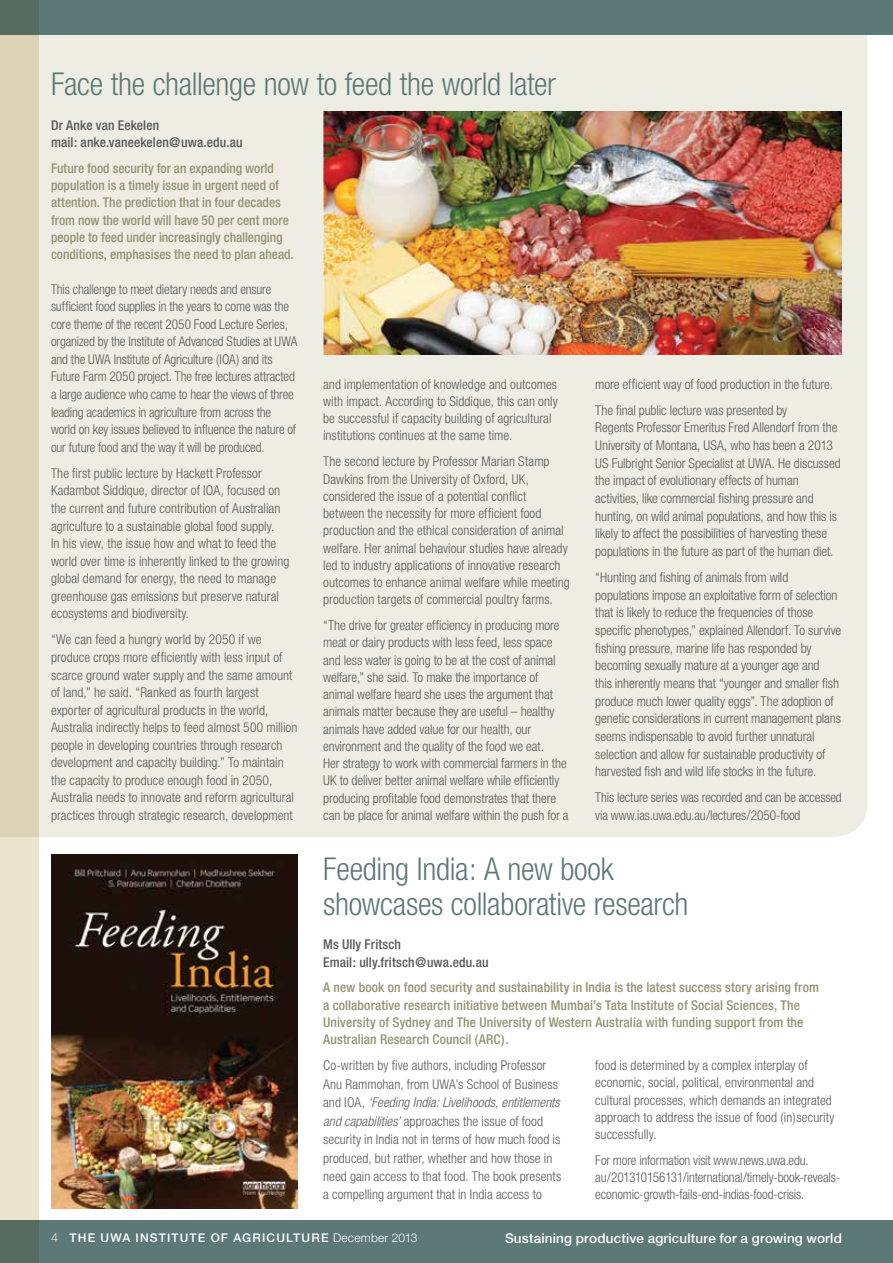
<style>
.page{position:relative;width:893px;height:1263px;background:#fff}
.page>*{position:absolute;margin:0;border:0;box-sizing:border-box;transform-origin:0 0}
.t1{font:300 condensed 31.5px/34.5px "Helvetica Neue";letter-spacing:-.01em;color:#5d7977}
.t2{font:300 condensed 13.5px/17.2px "Helvetica Neue";color:#58595b}
.t3{font:500 condensed 13.5px/17.2px "Helvetica Neue";letter-spacing:.005em;color:#959374}
.t4{font:500 condensed 13.5px/17.2px "Helvetica Neue";letter-spacing:.005em;color:#58595b}
.t5{font:500 13.5px "Helvetica Neue";letter-spacing:.01em;color:#fff}
.t6{font:500 12px "Helvetica Neue";letter-spacing:.095em;color:#fff}
.s1{font-style:italic}
.s2{font-weight:300;font-size:12.75px;color:#ece4cd}
.s3{font-weight:300}
</style>
<div class="page">
<div style="left:38px;top:35px;width:829px;height:802px;background:#eeede4"></div>
<img style="left:51px;top:854px;width:247px;height:354px">
<img style="left:323px;top:112px;width:519px;height:242px">
<div style="left:0;top:0;width:893px;height:34px;background:#5d7977"></div>
<div style="left:0;top:1220px;width:893px;height:43px;background:#5d7977"></div>
<svg style="left:0;top:0;width:38px;height:1263px;background:#d8d1b8"></svg>
<h1 class="t1" style="left:51px;top:67px;width:506px">Face the challenge now to feed the world later</h1>
<p class="t4" style="left:51px;top:116px;width:193px">Dr Anke van Eekelen<br>mail: anke.vaneekelen@uwa.edu.au</p>
<p class="t3" style="left:51px;top:159px;width:244px">Future food security for an expanding world population is a timely issue in urgent need of attention. The prediction that in four decades from now the world will have 50 per cent more people to feed under increasingly challenging conditions, emphasises the need to plan ahead.</p>
<p class="t2" style="left:51px;top:280px;width:248px">This challenge to meet dietary needs and ensure sufficient food supplies in the years to come was the core theme of the recent 2050 Food Lecture Series, organized by the Institute of Advanced Studies at UWA and the UWA Institute of Agriculture (IOA) and its Future Farm 2050 project. The free lectures attracted a large audience who came to hear the views of three leading academics in agriculture from across the world on key issues believed to influence the nature of our future food and the way it will be produced.</p>
<p class="t2" style="left:51px;top:464px;width:240px">The first public lecture by Hackett Professor Kadambot Siddique, director of IOA, focused on the current and future contribution of Australian agriculture to a sustainable global food supply.<br>In his view, the issue how and what to feed the world over time is inherently linked to the growing global demand for energy, the need to manage greenhouse gas emissions but preserve natural ecosystems and biodiversity.</p>
<p class="t2" style="left:51px;top:631px;width:248px">“We can feed a hungry world by 2050 if we produce crops more efficiently with less input of scarce ground water supply and the same amount of land,” he said. “Ranked as fourth largest exporter of agricultural products in the world, Australia indirectly helps to feed almost 500 million people in developing countries through research development and capacity building.” To maintain the capacity to produce enough food in 2050, Australia needs to innovate and reform agricultural practices through strategic research, development</p>
<p class="t2" style="left:323px;top:375px;width:236px">and implementation of knowledge and outcomes with impact. According to Siddique, this can only be successful if capacity building of agricultural institutions continues at the same time.</p>
<p class="t2" style="left:323px;top:453px;width:248px">The second lecture by Professor Marian Stamp Dawkins from the University of Oxford, UK, considered the issue of a potential conflict between the necessity for more efficient food production and the ethical consideration of animal welfare. Her animal behaviour studies have already led to industry applications of innovative research outcomes to enhance animal welfare while meeting production targets of commercial poultry farms.</p>
<p class="t2" style="left:323px;top:617px;width:247px">“The drive for greater efficiency in producing more meat or dairy products with less feed, less space and less water is going to be at the cost of animal welfare,” she said. To make the importance of animal welfare heard she uses the argument that animals matter because they are useful – healthy animals have added value for our health, our environment and the quality of the food we eat.<br>Her strategy to work with commercial farmers in the UK to deliver better animal welfare while efficiently producing profitable food demonstrates that there can be place for animal welfare within the push for a</p>
<h1 class="t1" style="left:323px;top:852px;width:367px">Feeding India: A new book showcases collaborative research</h1>
<p class="t4" style="left:323px;top:936px;width:167px">Ms Ully Fritsch<br>Email: ully.fritsch@uwa.edu.au</p>
<p class="t3" style="left:323px;top:979px;width:497px">A new book on food security and sustainability in India is the latest success story arising from a collaborative research initiative between Mumbai’s Tata Institute of Social Sciences, The University of Sydney and The University of Western Australia with funding support from the Australian Research Council (ARC).</p>
<p class="t2" style="left:323px;top:1056px;width:240px;line-height:18.5px">Co-written by five authors, including Professor Anu Rammohan, from UWA’s School of Business and IOA, <span class="s1">‘Feeding India: Livelihoods, entitlements and capabilities’</span> approaches the issue of food security in India not in terms of how much food is produced, but rather, whether and how those in need gain access to that food. The book presents a compelling argument that in India access to</p>
<p class="t2" style="left:595px;top:371px;width:239px;line-height:26.2px">more efficient way of food production in the future.<br>The final public lecture was presented by</p>
<p class="t2" style="left:595px;top:419px;width:247px;line-height:17.7px">Regents Professor Emeritus Fred Allendorf from the University of Montana, USA, who has been a 2013<br>US Fulbright Senior Specialist at UWA. He discussed the impact of evolutionary effects of human activities, like commercial fishing pressure and hunting, on wild animal populations, and how this is likely to affect the possibilities of harvesting these populations in the future as part of the human diet.</p>
<p class="t2" style="left:595px;top:568px;width:247px;line-height:17.7px">“Hunting and fishing of animals from wild populations impose an exploitative form of selection that is likely to reduce the frequencies of those specific phenotypes,” explained Allendorf. To survive fishing pressure, marine life has responded by becoming sexually mature at a younger age and<br>this inherently means that “younger and smaller fish produce much lower quality eggs”. The adoption of genetic considerations in current management plans seems indispensable to avoid further unnatural selection and allow for sustainable productivity of harvested fish and wild life stocks in the future.</p>
<p class="t2" style="left:595px;top:788px;width:248px;line-height:17.7px">This lecture series was recorded and can be accessed via www.ias.uwa.edu.au/lectures/2050-food</p>
<p class="t2" style="left:595px;top:1056px;width:241px">food is determined by a complex interplay of economic, social, political, environmental and cultural processes, which demands an integrated approach to address the issue of food (in)security successfully.</p>
<p class="t2" style="left:595px;top:1151px;width:246px">For more information visit www.news.uwa.edu. au/201310156131/international/timely-book-reveals&shy;economic-growth-fails-end-indias-food-crisis.</p>
<p class="t6" style="left:51px;top:1231px;width:130px"><span class="s2">4</span> THE UWA institute</p>
<p class="t6" style="left:211px;top:1231px;width:208px">of agricu ltu re <span class="s3">December 2013</span></p>
<p class="t5" style="left:505px;top:1230px;width:338px">Sustaining productive agriculture for a growing world</p>
</div>
